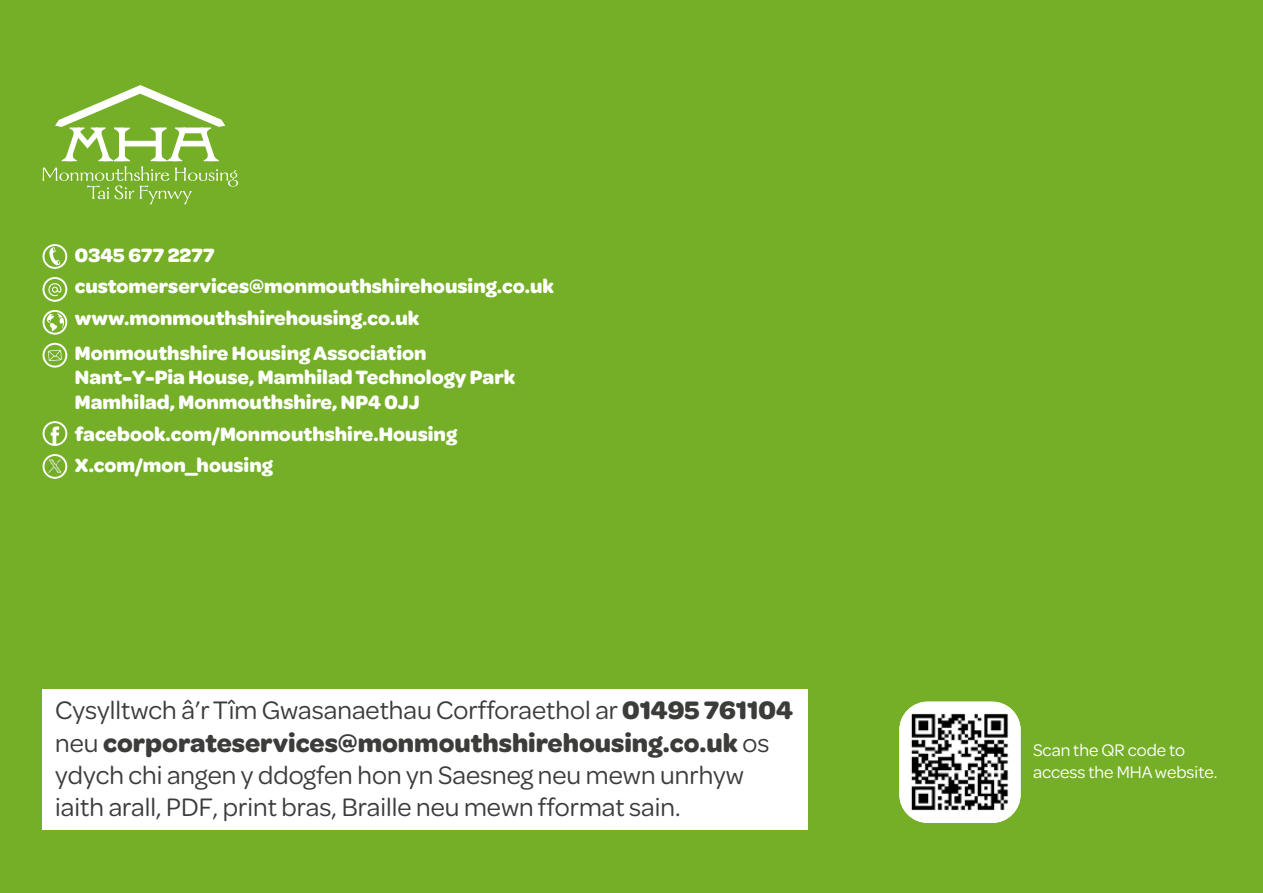
<style>
.page{position:relative;width:1263px;height:893px;background:#74af27}
.page>*{position:absolute;margin:0;border:0;box-sizing:border-box;transform-origin:0 0}
.t1{font:27px/32.4px "Omnes";color:#3c3c3b}
.t2{font:700 20.55px/31.5px "Omnes";color:#fff}
.t3{font:18px/21.6px "Omnes";color:#fff}
.s1{font-weight:700}
</style>
<div class="page">
<svg style="left:43px;top:244px;width:24px;height:25px"></svg>
<svg style="left:43px;top:343px;width:24px;height:25px"></svg>
<svg style="left:43px;top:277px;width:24px;height:25px"></svg>
<svg style="left:43px;top:310px;width:24px;height:25px"></svg>
<svg style="left:43px;top:421px;width:24px;height:25px"></svg>
<svg style="left:43px;top:454px;width:24px;height:25px"></svg>
<svg style="left:42px;top:85px;width:196px;height:119px"></svg>
<img style="left:899px;top:702px;width:121px;height:121px">
<div style="left:43px;top:689px;width:765px;height:140px;background:#fff"></div>
<img style="left:48px;top:459px;width:13px;height:14px">
<p class="t2" style="left:75px;top:238px;width:481px">0345 677 2277 customerservices@monmouthshirehousing.co.uk www.monmouthshirehousing.co.uk</p>
<p class="t2" style="left:75px;top:339px;width:442px;line-height:24.8px">Monmouthshire Housing Association<br>Nant-Y-Pia House, Mamhilad Technology Park<br>Mamhilad, Monmouthshire, NP4 0JJ</p>
<p class="t2" style="left:75px;top:417px;width:384px">facebook.com/Monmouthshire.Housing<br>X.com/mon_housing</p>
<p class="t1" style="left:55px;top:692px;width:739px">Cysylltwch â’r Tîm Gwasanaethau Corfforaethol ar <span class="s1">01495 761104 </span>neu <span class="s1">corporateservices@monmouthshirehousing.co.uk</span> os ydych chi angen y ddogfen hon yn Saesneg neu mewn unrhyw iaith arall, PDF, print bras, Braille neu mewn fformat sain.</p>
<p class="t3" style="left:1033px;top:739px;width:186px">Scan the QR code to access the MHA website.</p>
</div>
